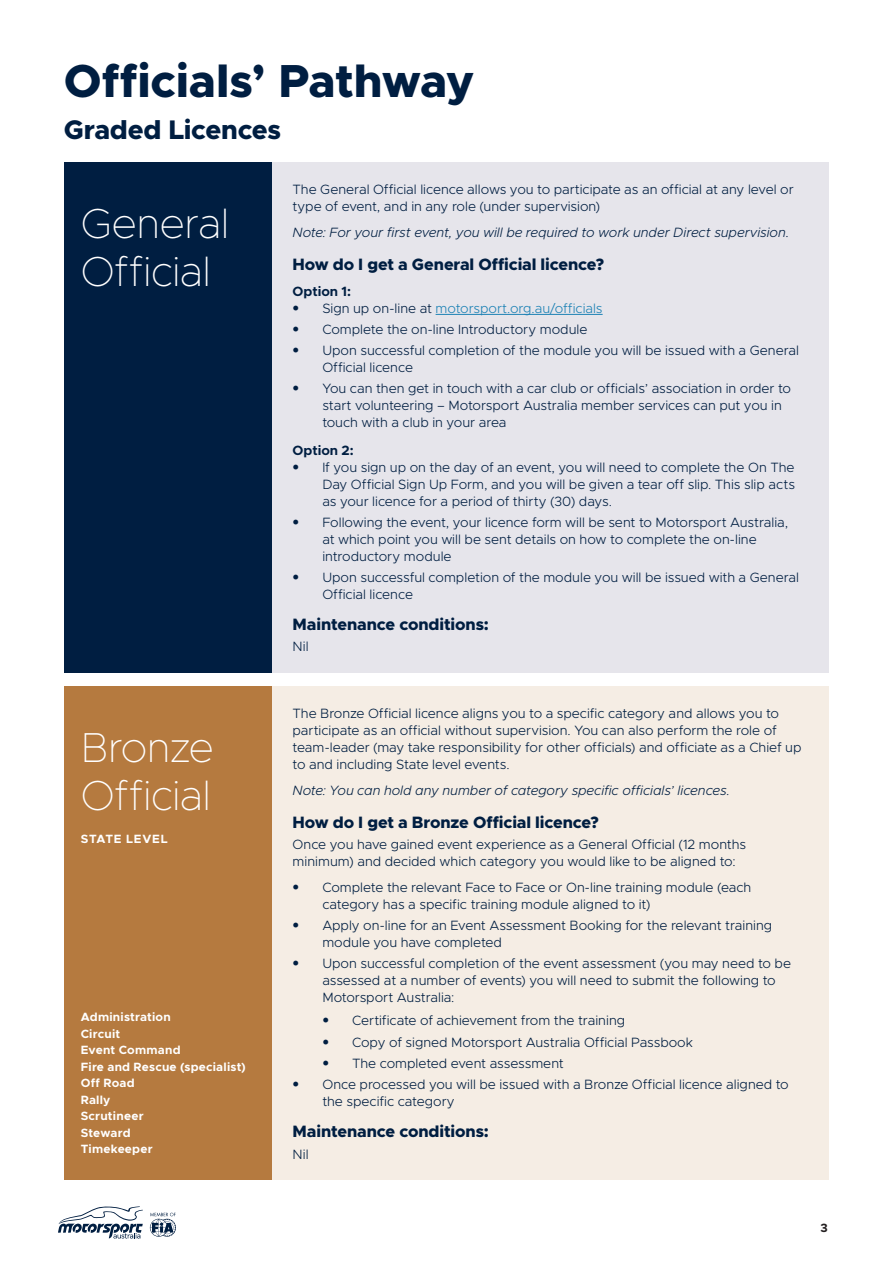
<style>
.page{position:relative;width:893px;height:1263px;background:#fff}
.page>*{position:absolute;margin:0;border:0;box-sizing:border-box;transform-origin:0 0}
.Heading_1{font:800 46.5px "Metropolis";letter-spacing:-.005em;color:#001e41}
.Chapter_Title{font:100 42px/48px "Metropolis";letter-spacing:-.005em;color:#fff}
.Heading_2{font:800 27px "Metropolis";letter-spacing:-.01em;color:#001e41}
.t1{font:800 16.5px "Metropolis";letter-spacing:-.01em;color:#001e41}
.t2{font:300 13.5px/17px "Metropolis";color:#001e41}
.t3{font:italic 300 13.5px "Metropolis";letter-spacing:-.005em;color:#001e41}
.t4{font:300 13.5px "Metropolis";color:#1d82b5}
.t5{font:700 13.5px "Metropolis";letter-spacing:-.005em;color:#001e41}
.Chapter_Title-2{font:700 12px "Metropolis";letter-spacing:.02em;color:#fff}
.Chapter_Title-3{font:700 12px "Metropolis";letter-spacing:.06em;color:#fff}
.t6{font:700 12px "Metropolis";color:#231f20}
.s1{font-style:normal}
.s2{font-family:"Helvetica";color:#001e41}
.s3{color:#001e41}
.s4{font-family:"Helvetica"}
</style>
<div class="page">
<div style="left:271px;top:162px;width:558px;height:511px;background:#e6e5eb"></div>
<hr style="left:436px;top:314px;width:167px;height:1px;background:#1d82b5">
<div style="left:271px;top:686px;width:558px;height:494px;background:#f5ede4"></div>
<div style="left:64px;top:162px;width:207px;height:511px;background:#001e41"></div>
<div style="left:64px;top:686px;width:207px;height:494px;background:#b57a3f"></div>
<svg style="left:58px;top:1206px;width:85px;height:32px"></svg>
<svg style="left:150px;top:1212px;width:26px;height:25px"></svg>
<p class="Heading_1" style="left:64px;top:51px;width:412px">Officials’ Pathway</p>
<p class="Heading_2" style="left:64px;top:113px;width:219px">Graded Licences</p>
<p class="Chapter_Title" style="left:81px;top:200px;width:150px">General<br>Official</p>
<p class="Chapter_Title" style="left:81px;top:724px;width:134px">Bronze<br>Official</p>
<p class="Chapter_Title-3" style="left:81px;top:832px;width:89px">STATE LEVEL</p>
<p class="Chapter_Title-2" style="left:81px;top:1009px;width:92px">Administration</p>
<p class="Chapter_Title-2" style="left:81px;top:1026px;width:41px">Circuit</p>
<p class="Chapter_Title-2" style="left:81px;top:1042px;width:101px">Event Command</p>
<p class="Chapter_Title-2" style="left:81px;top:1059px;width:167px">Fire and Rescue (specialist)</p>
<p class="Chapter_Title-2" style="left:81px;top:1075px;width:55px">Off Road</p>
<p class="Chapter_Title-2" style="left:81px;top:1092px;width:31px">Rally</p>
<p class="Chapter_Title-2" style="left:81px;top:1108px;width:64px">Scrutineer</p>
<p class="Chapter_Title-2" style="left:81px;top:1125px;width:51px">Steward</p>
<p class="Chapter_Title-2" style="left:81px;top:1141px;width:73px">Timekeeper</p>
<p class="t2" style="left:293px;top:181px;width:503px">The General Official licence allows you to participate as an official at any level or type of event, and in any role (under supervision)</p>
<p class="t3" style="left:293px;top:224px;width:498px">Note: For your first event, you will be required to work under Direct supervision<span class="s1">.</span></p>
<p class="t1" style="left:293px;top:254px;width:313px">How do I get a General Official licence?</p>
<p class="t5" style="left:293px;top:282px;width:60px">Option 1:</p>
<p class="t4" style="left:293px;top:300px;width:312px"><span class="s2">•</span> <span class="s3">Sign up on-line at</span> motorsport.org.au/officials</p>
<p class="t2" style="left:293px;top:321px;width:296px"><span class="s4">•</span> Complete the on-line Introductory module</p>
<p class="t2" style="left:322px;top:342px;width:478px;text-indent:-30px"><span class="s4">•</span> Upon successful completion of the module you will be issued with a General<br>Official licence</p>
<p class="t2" style="left:322px;top:380px;width:470px;text-indent:-30px"><span class="s4">•</span> You can then get in touch with a car club or officials’ association in order to start volunteering – Motorsport Australia member services can put you in touch with a club in your area</p>
<p class="t5" style="left:293px;top:441px;width:63px">Option 2:</p>
<p class="t2" style="left:322px;top:458px;width:474px;text-align:justify;text-indent:-30px"><span class="s4">•</span> If you sign up on the day of an event, you will need to complete the On The Day Official Sign Up Form, and you will be given a tear off slip. This slip acts as your licence for a period of thirty (30) days.</p>
<p class="t2" style="left:322px;top:514px;width:467px;text-indent:-30px"><span class="s4">•</span> Following the event, your licence form will be sent to Motorsport Australia, at which point you will be sent details on how to complete the on-line introductory module</p>
<p class="t2" style="left:322px;top:569px;width:478px;text-indent:-30px"><span class="s4">•</span> Upon successful completion of the module you will be issued with a General<br>Official licence</p>
<p class="t1" style="left:293px;top:614px;width:198px">Maintenance conditions:</p>
<p class="t2" style="left:293px;top:638px;width:18px">Nil</p>
<p class="t2" style="left:293px;top:705px;width:510px">The Bronze Official licence aligns you to a specific category and allows you to participate as an official without supervision. You can also perform the role of team-leader (may take responsibility for other officials) and officiate as a Chief up to and including State level events.</p>
<p class="t3" style="left:293px;top:782px;width:439px">Note: You can hold any number of category specific officials’ licences.</p>
<p class="t1" style="left:293px;top:812px;width:308px">How do I get a Bronze Official licence?</p>
<p class="t2" style="left:293px;top:836px;width:455px">Once you have gained event experience as a General Official (12 months minimum) and decided which category you would like to be aligned to:</p>
<p class="t2" style="left:322px;top:879px;width:431px;text-indent:-30px"><span class="s4">•</span> Complete the relevant Face to Face or On-line training module (each category has a specific training module aligned to it)</p>
<p class="t2" style="left:322px;top:917px;width:451px;text-indent:-30px"><span class="s4">•</span> Apply on-line for an Event Assessment Booking for the relevant training module you have completed</p>
<p class="t2" style="left:322px;top:955px;width:470px;text-indent:-30px"><span class="s4">•</span> Upon successful completion of the event assessment (you may need to be assessed at a number of events) you will need to submit the following to<br>Motorsport Australia:</p>
<p class="t2" style="left:322px;top:1012px;width:304px"><span class="s4">•</span> Certificate of achievement from the training</p>
<p class="t2" style="left:322px;top:1033px;width:372px"><span class="s4">•</span> Copy of signed Motorsport Australia Official Passbook</p>
<p class="t2" style="left:322px;top:1055px;width:243px"><span class="s4">•</span> The completed event assessment</p>
<p class="t2" style="left:322px;top:1076px;width:468px;text-indent:-30px"><span class="s4">•</span> Once processed you will be issued with a Bronze Official licence aligned to the specific category</p>
<p class="t1" style="left:293px;top:1121px;width:198px">Maintenance conditions:</p>
<p class="t2" style="left:293px;top:1145px;width:18px">Nil</p>
<p class="t6" style="left:821px;top:1220px;width:9px">3</p>
</div>
